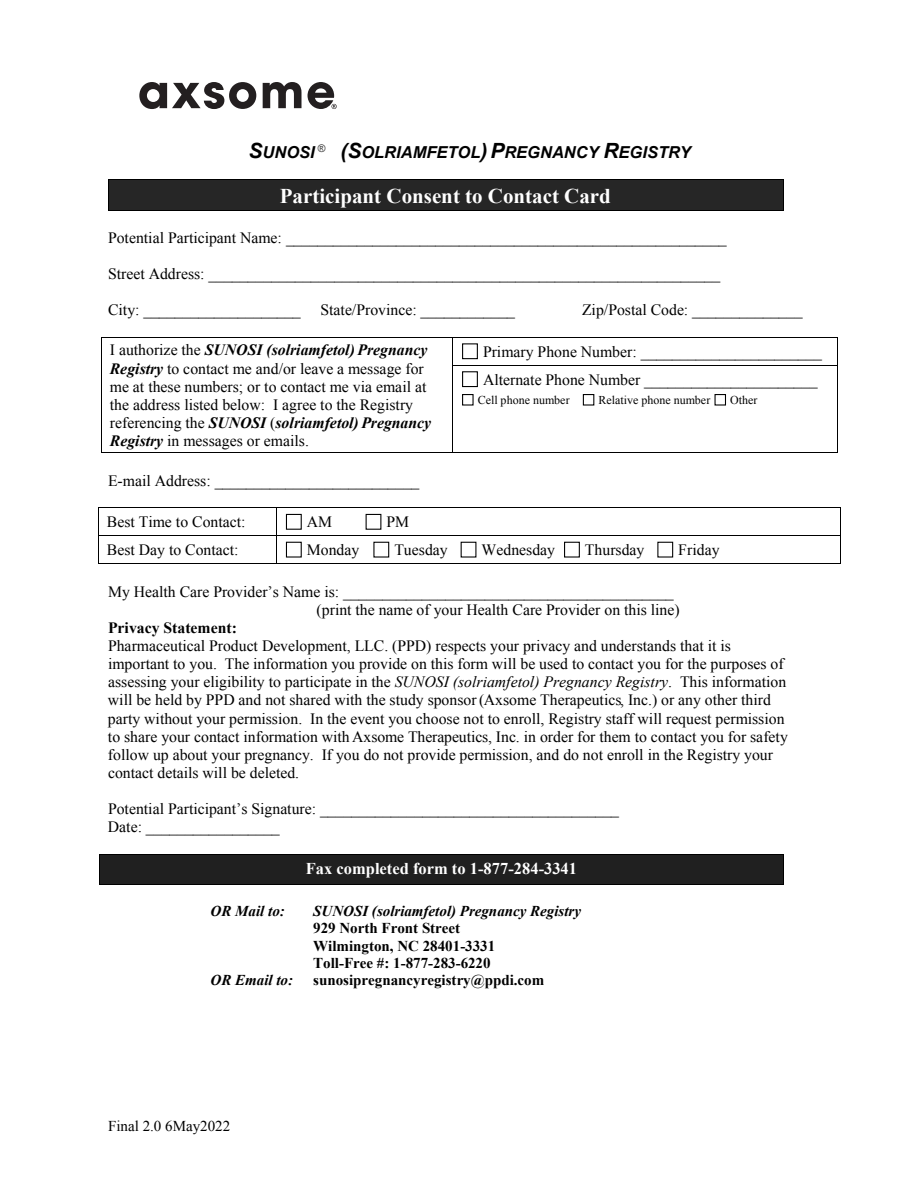
<style>
.page{position:relative;width:918px;height:1188px;background:#fff}
.page>*{position:absolute;margin:0;border:0;box-sizing:border-box;transform-origin:0 0}
.t1{font:700 21px "Times New Roman";color:#fff}
.t2{font:italic 700 16.5px "Arial";color:#000}
.t3{font:700 16.5px "Times New Roman";color:#fff}
.t4{font:15.75px/18.1px "Times New Roman";color:#000}
.t5{font:700 15.75px "Times New Roman";color:#000}
.t6{font:700 15px/17.2px "Times New Roman";color:#000}
.t7{font:italic 700 15px "Times New Roman";color:#000}
.t8{font:15px "Times New Roman";color:#000}
.t9{font:12px "Times New Roman";letter-spacing:.005em;color:#000}
.s1{font-size:21px}
.s2{font-weight:700;font-style:italic}
.s3{font-style:italic}
</style>
<div class="page">
<svg style="left:263px;top:82px;width:39px;height:26px"></svg>
<svg style="left:139px;top:82px;width:117px;height:27px"></svg>
<svg style="left:308px;top:82px;width:29px;height:27px"></svg>
<div style="left:108px;top:180px;width:675px;height:30px;background:#262626"></div>
<hr style="left:108px;top:179px;width:675px;height:1px;background:#000">
<hr style="left:108px;top:180px;width:1px;height:30px;background:#000">
<hr style="left:108px;top:210px;width:675px;height:1px;background:#000">
<hr style="left:783px;top:180px;width:1px;height:30px;background:#000">
<div style="left:462px;top:343px;width:16px;height:16px;border:1px solid #000"></div>
<hr style="left:102px;top:337px;width:351px;height:1px;background:#000">
<hr style="left:453px;top:337px;width:385px;height:1px;background:#000">
<div style="left:462px;top:371px;width:16px;height:16px;border:1px solid #000"></div>
<div style="left:462px;top:394px;width:12px;height:12px;border:1px solid #000"></div>
<div style="left:583px;top:394px;width:11px;height:12px;border:1px solid #000"></div>
<div style="left:715px;top:394px;width:11px;height:12px;border:1px solid #000"></div>
<svg style="left:101px;top:337px;width:1px;height:29px"></svg>
<hr style="left:453px;top:365px;width:385px;height:1px;background:#000">
<hr style="left:101px;top:366px;width:1px;height:86px;background:#000">
<hr style="left:102px;top:452px;width:351px;height:1px;background:#000">
<hr style="left:453px;top:366px;width:1px;height:86px;background:#000">
<hr style="left:453px;top:452px;width:385px;height:1px;background:#000">
<hr style="left:838px;top:366px;width:1px;height:86px;background:#000">
<div style="left:286px;top:514px;width:16px;height:16px;border:1px solid #000"></div>
<div style="left:366px;top:514px;width:15px;height:16px;border:1px solid #000"></div>
<hr style="left:99px;top:507px;width:177px;height:1px;background:#000">
<hr style="left:277px;top:507px;width:563px;height:1px;background:#000">
<div style="left:286px;top:542px;width:16px;height:16px;border:1px solid #000"></div>
<div style="left:373px;top:542px;width:16px;height:16px;border:1px solid #000"></div>
<div style="left:461px;top:542px;width:15px;height:16px;border:1px solid #000"></div>
<div style="left:564px;top:542px;width:16px;height:16px;border:1px solid #000"></div>
<div style="left:657px;top:542px;width:16px;height:16px;border:1px solid #000"></div>
<hr style="left:99px;top:535px;width:177px;height:1px;background:#000">
<hr style="left:277px;top:535px;width:563px;height:1px;background:#000">
<svg style="left:98px;top:507px;width:1px;height:57px"></svg>
<hr style="left:99px;top:563px;width:177px;height:1px;background:#000">
<svg style="left:276px;top:507px;width:1px;height:57px"></svg>
<hr style="left:277px;top:563px;width:563px;height:1px;background:#000">
<svg style="left:840px;top:507px;width:1px;height:57px"></svg>
<div style="left:100px;top:854px;width:683px;height:30px;background:#202020"></div>
<hr style="left:100px;top:854px;width:683px;height:1px;background:#000">
<hr style="left:100px;top:854px;width:1px;height:30px;background:#000">
<hr style="left:100px;top:884px;width:683px;height:1px;background:#000">
<hr style="left:783px;top:854px;width:1px;height:30px;background:#000">
<p class="t2" style="left:249px;top:143px;width:444px"><span class="s1">S</span>UNOSI <sup>®</sup> <span class="s1">(S</span>OLRIAMFETOL<span class="s1">)P</span>REGNANCY <span class="s1">R</span>EGISTRY</p>
<h1 class="t1" style="left:280px;top:181px;width:332px">Participant Consent to Contact Card</h1>
<p class="t4" style="left:108px;top:228px;width:620px">Potential Participant Name: ________________________________________________________</p>
<p class="t4" style="left:108px;top:265px;width:614px">Street Address: _________________________________________________________________</p>
<p class="t4" style="left:108px;top:301px;width:409px">City: ____________________ State/Province: ____________</p>
<p class="t4" style="left:582px;top:301px;width:222px">Zip/Postal Code: ______________</p>
<p class="t4" style="left:110px;top:341px;width:323px">I authorize the <span class="s2">SUNOSI (solriamfetol) Pregnancy Registry</span> to contact me and/or leave a message for me at these numbers; or to contact me via email at the address listed below: I agree to the Registry referencing the <span class="s2">SUNOSI</span> (<span class="s2">solriamfetol) Pregnancy Registry</span> in messages or emails.</p>
<p class="t4" style="left:483px;top:337px;width:340px;line-height:27.9px">Primary Phone Number: _______________________<br>Alternate Phone Number ______________________</p>
<p class="t9" style="left:478px;top:392px;width:93px">Cell phone number</p>
<p class="t9" style="left:598px;top:392px;width:113px">Relative phone number</p>
<p class="t9" style="left:730px;top:392px;width:29px">Other</p>
<p class="t4" style="left:108px;top:471px;width:313px">E-mail Address: __________________________</p>
<p class="t4" style="left:107px;top:513px;width:140px">Best Time to Contact:</p>
<p class="t4" style="left:307px;top:513px;width:27px">AM</p>
<p class="t4" style="left:387px;top:513px;width:24px">PM</p>
<p class="t4" style="left:107px;top:541px;width:133px">Best Day to Contact:</p>
<p class="t4" style="left:307px;top:541px;width:54px">Monday</p>
<p class="t4" style="left:394px;top:541px;width:55px">Tuesday</p>
<p class="t4" style="left:482px;top:541px;width:75px">Wednesday</p>
<p class="t4" style="left:585px;top:541px;width:61px">Thursday</p>
<p class="t4" style="left:678px;top:541px;width:43px">Friday</p>
<p class="t4" style="left:317px;top:582px;width:365px;text-indent:-209px">My Health Care Provider’s Name is: __________________________________________ (print the name of your Health Care Provider on this line)</p>
<p class="t5" style="left:108px;top:617px;width:130px">Privacy Statement:</p>
<p class="t4" style="left:108px;top:636px;width:681px">Pharmaceutical Product Development, LLC. (PPD) respects your privacy and understands that it is important to you. The information you provide on this form will be used to contact you for the purposes of assessing your eligibility to participate in the <span class="s3">SUNOSI (solriamfetol) Pregnancy Registry</span>. This information will be held by PPD and not shared with the study sponsor (Axsome Therapeutics, Inc.) or any other third party without your permission. In the event you choose not to enroll, Registry staff will request permission to share your contact information with Axsome Therapeutics, Inc. in order for them to contact you for safety follow up about your pregnancy. If you do not provide permission, and do not enroll in the Registry your contact details will be deleted.</p>
<p class="t4" style="left:108px;top:800px;width:513px">Potential Participant’s Signature: ______________________________________<br>Date: _________________</p>
<p class="t3" style="left:306px;top:857px;width:273px">Fax completed form to 1-877-284-3341</p>
<p class="t7" style="left:211px;top:901px;width:76px">OR Mail to:</p>
<p class="t7" style="left:313px;top:901px;width:269px">SUNOSI (solriamfetol) Pregnancy Registry</p>
<p class="t6" style="left:313px;top:919px;width:184px">929 North Front Street<br>Wilmington, NC 28401-3331<br>Toll-Free #: 1-877-283-6220</p>
<p class="t7" style="left:211px;top:970px;width:84px">OR Email to:</p>
<p class="t6" style="left:313px;top:971px;width:233px">sunosipregnancyregistry@ppdi.com</p>
<p class="t8" style="left:108px;top:1116px;width:124px">Final 2.0 6May2022</p>
</div>
